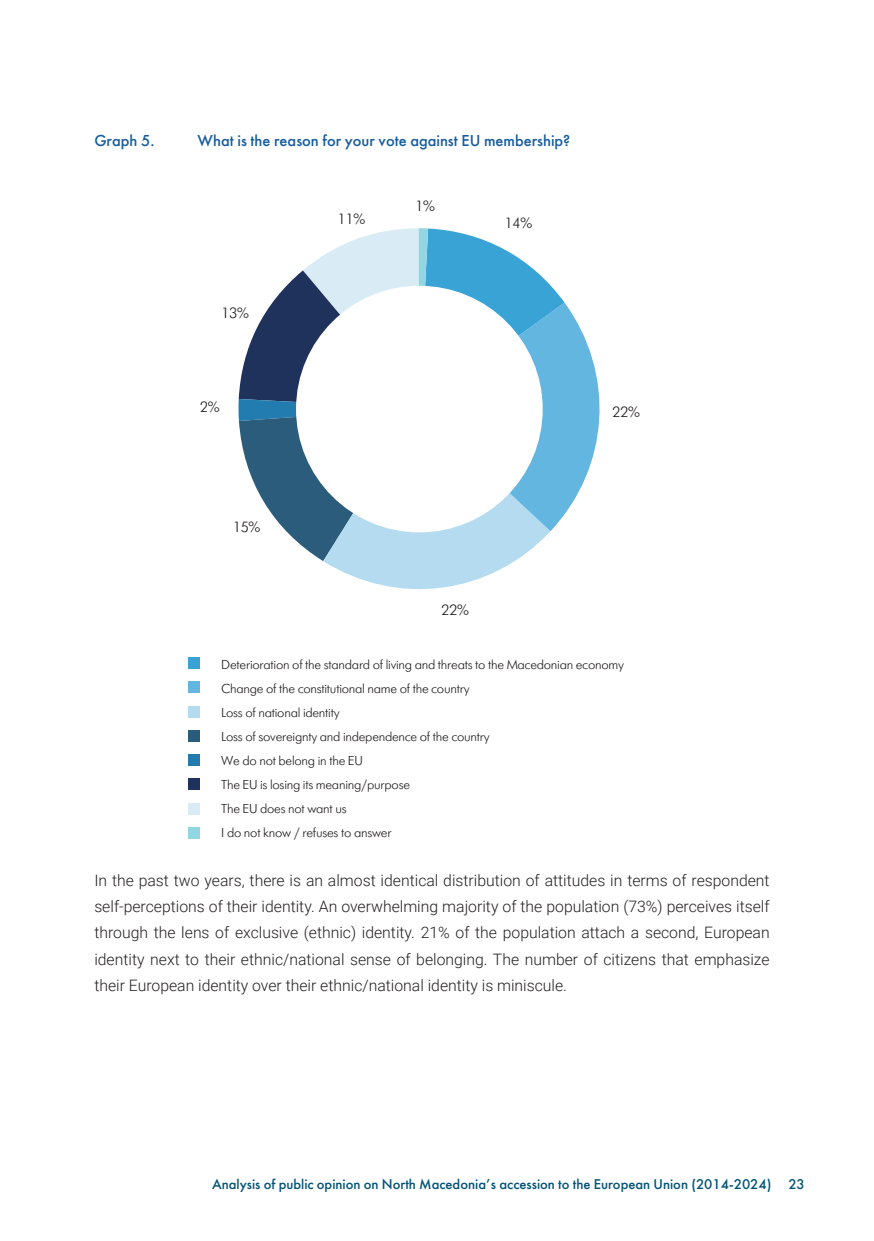
<style>
.page{position:relative;width:874px;height:1241px;background:#fff}
.page>*{position:absolute;margin:0;border:0;box-sizing:border-box;transform-origin:0 0}
.t1{font:300 15.75px/26.2px "Roboto";color:#231f20;text-align:justify}
.t2{font:15.75px "Futura Futuris C";color:#175d9e}
.t3{font:14.88px "Futura Futuris Light C";letter-spacing:-.02em;color:#231f20}
.t4{font:14px "Futura Futuris C";color:#005376}
.t5{font:12.95px/24px "Futura Futuris Light C";letter-spacing:-.02em;color:#231f20}
</style>
<div class="page">
<svg style="left:323px;top:561px;width:192px;height:29px;fill:#b4dbf0"></svg>
<svg style="left:564px;top:302px;width:36px;height:213px;fill:#63b6e0"></svg>
<svg style="left:238px;top:228px;width:326px;height:333px"></svg>
<div style="left:188px;top:657px;width:12px;height:12px;background:#39a3d5"></div>
<div style="left:188px;top:681px;width:12px;height:12px;background:#63b6e0"></div>
<div style="left:188px;top:705px;width:12px;height:12px;background:#b4dbf0"></div>
<div style="left:188px;top:729px;width:12px;height:12px;background:#2c5c7c"></div>
<div style="left:188px;top:754px;width:12px;height:12px;background:#237caf"></div>
<div style="left:188px;top:778px;width:12px;height:12px;background:#1e325c"></div>
<div style="left:188px;top:802px;width:12px;height:12px;background:#d9ecf6"></div>
<div style="left:188px;top:826px;width:12px;height:12px;background:#91d6e2"></div>
<div style="left:296px;top:286px;width:246px;height:246px;background:#fff;border-radius:50%"></div>
<p class="t2" style="left:94px;top:131px;width:62px">Graph 5.</p>
<p class="t2" style="left:197px;top:131px;width:374px">What is the reason for your vote against EU membership?</p>
<p class="t3" style="left:221px;top:306px;width:29px">13%</p>
<p class="t3" style="left:200px;top:399px;width:21px">2%</p>
<p class="t3" style="left:233px;top:519px;width:29px">15%</p>
<p class="t3" style="left:337px;top:212px;width:29px">11%</p>
<p class="t3" style="left:415px;top:198px;width:21px">1%</p>
<p class="t3" style="left:504px;top:215px;width:29px">14%</p>
<p class="t3" style="left:441px;top:602px;width:29px">22%</p>
<p class="t3" style="left:612px;top:404px;width:29px">22%</p>
<p class="t5" style="left:221px;top:653px;width:404px">Deterioration of the standard of living and threats to the Macedonian economy Change of the constitutional name of the country<br>Loss of national identity<br>Loss of sovereignty and independence of the country<br>We do not belong in the EU<br>The EU is losing its meaning/purpose<br>The EU does not want us<br>I do not know / refuses to answer</p>
<p class="t1" style="left:94px;top:866px;width:676px">In the past two years, there is an almost identical distribution of attitudes in terms of respondent self-perceptions of their identity. An overwhelming majority of the population (73%) perceives itself through the lens of exclusive (ethnic) identity. 21% of the population attach a second, European identity next to their ethnic/national sense of belonging. The number of citizens that emphasize their European identity over their ethnic/national identity is miniscule.</p>
<p class="t4" style="left:212px;top:1175px;width:560px">Analysis of public opinion on North Macedonia’s accession to the European Union (2014-2024)</p>
<p class="t4" style="left:788px;top:1175px;width:18px">23</p>
</div>
